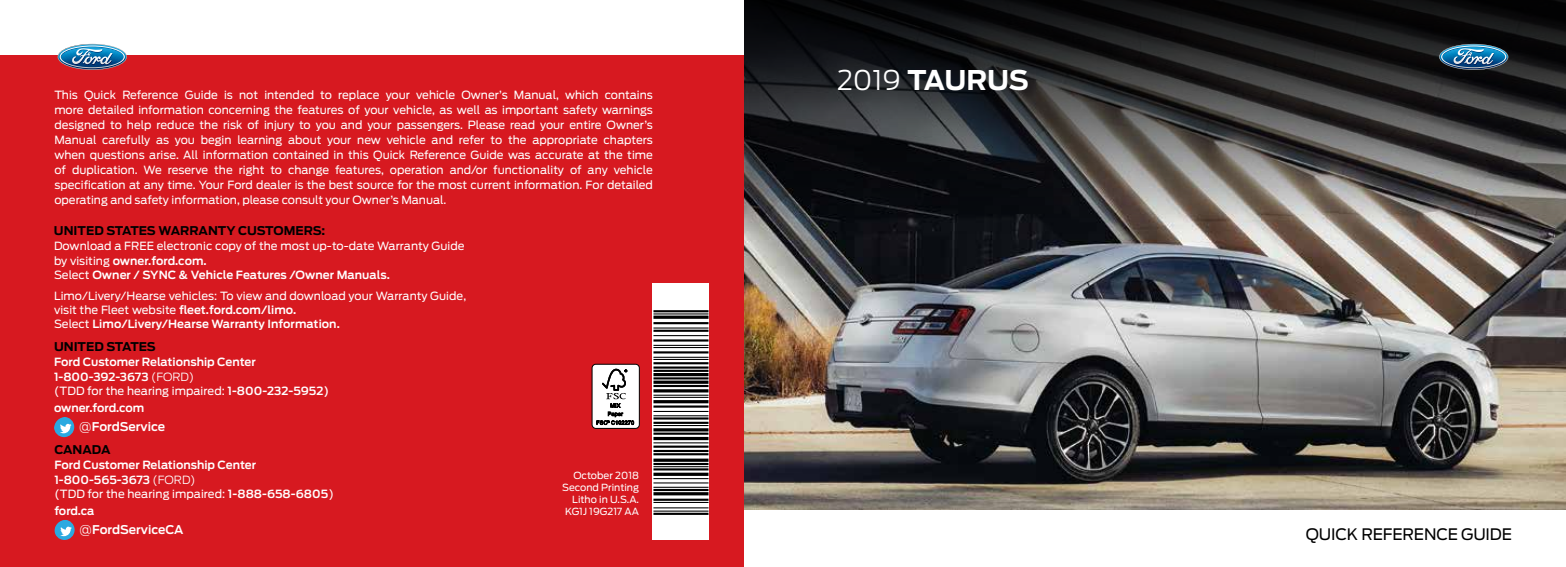
<style>
.page{position:relative;width:1566px;height:567px;background:#fff}
.page>*{position:absolute;margin:0;border:0;box-sizing:border-box;transform-origin:0 0}
.t1{font:700 27px "Ford Antenna";letter-spacing:-.01em;color:#fff}
.t2{font:15.75px "Ford Antenna";letter-spacing:-.01em;color:#000}
.t3{font:700 12px "Ford Antenna";color:#000}
.t4{font:600 12px "Ford Antenna";color:#fff}
.t5{font:11.25px/15px "Ford Antenna";color:#fff}
.t6{font:600 11.25px/14.9px "Ford Antenna";color:#fff}
.t7{font:9.75px/12px "Ford Antenna";color:#fff;text-align:right}
.s1{font-weight:600}
.s2{font-weight:300}
.s3{font-weight:400}
.s4{font-weight:500}
</style>
<div class="page">
<div style="left:0;top:56px;width:782px;height:511px;background:#d71920"></div>
<div style="left:592px;top:364px;width:47px;height:64px;background:#fff;border-radius:4px"></div>
<div style="left:592px;top:364px;width:48px;height:65px;border:1px solid #000;border-radius:4px"></div>
<svg style="left:597px;top:369px;width:37px;height:56px"></svg>
<img style="left:653px;top:284px;width:56px;height:256px">
<svg style="left:58px;top:44px;width:69px;height:26px"></svg>
<svg style="left:54px;top:417px;width:20px;height:20px"></svg>
<svg style="left:54px;top:520px;width:21px;height:20px"></svg>
<img style="left:744px;top:284px;width:822px;height:226px">
<svg style="left:744px;top:0;width:822px;height:284px;background:#3c3b3c"></svg>
<svg style="left:1439px;top:44px;width:69px;height:26px;background:#417595"></svg>
<div style="left:744px;top:510px;width:822px;height:57px;background:#fff"></div>
<p class="t5" style="left:54px;top:86px;width:600px;text-align:justify">This Quick Reference Guide is not intended to replace your vehicle Owner’s Manual, which contains more detailed information concerning the features of your vehicle, as well as important safety warnings designed to help reduce the risk of injury to you and your passengers. Please read your entire Owner’s Manual carefully as you begin learning about your new vehicle and refer to the appropriate chapters when questions arise. All information contained in this Quick Reference Guide was accurate at the time of duplication. We reserve the right to change features, operation and/or functionality of any vehicle specification at any time. Your Ford dealer is the best source for the most current information. For detailed operating and safety information, please consult your Owner’s Manual.</p>
<p class="t3" style="left:54px;top:220px;width:273px">UNITED STATES WARRANTY CUSTOMERS:</p>
<p class="t5" style="left:54px;top:238px;width:412px;line-height:14.2px">Download a FREE electronic copy of the most up-to-date Warranty Guide by visiting <span class="s1">owner.ford.com.<br></span>Select <span class="s1">Owner / SYNC &amp; Vehicle Features /Owner Manuals.</span></p>
<p class="t5" style="left:54px;top:287px;width:414px;line-height:14.2px">Limo/Livery/Hearse vehicles: To view and download your Warranty Guide, visit the Fleet website <span class="s1">fleet.ford.com/limo.<br></span>Select <span class="s1">Limo/Livery/Hearse Warranty Information.</span></p>
<p class="t3" style="left:54px;top:336px;width:103px">UNITED STATES</p>
<p class="t6" style="left:54px;top:353px;width:277px">Ford Customer Relationship Center<br>1-800-392-3673 <span class="s2">(FORD)<br></span><span class="s3">(TDD for the hearing impaired:</span> 1-800-232-5952<span class="s4">)</span></p>
<p class="t6" style="left:54px;top:400px;width:92px">owner.ford.com</p>
<p class="t4" style="left:79px;top:416px;width:88px"><span class="s2">@</span>FordService</p>
<p class="t3" style="left:54px;top:438px;width:58px">CANADA</p>
<p class="t6" style="left:54px;top:456px;width:281px">Ford Customer Relationship Center<br>1-800-565-3673 <span class="s2">(FORD)<br></span><span class="s3">(TDD for the hearing impaired:</span> 1-888-658-6805<span class="s3">)</span></p>
<p class="t6" style="left:54px;top:503px;width:42px">ford.ca</p>
<p class="t4" style="left:79px;top:519px;width:106px"><span class="s2">@</span>FordServiceCA</p>
<p class="t7" style="left:562px;top:468px;width:78px">October 2018<br>Second Printing<br>Litho in U.S.A.<br>KG1J 19G217 AA</p>
<h1 class="t1" style="left:837px;top:56px;width:193px"><span class="s2">2019</span> TAURUS</h1>
<h2 class="t2" style="left:1306px;top:521px;width:208px">QUICK REFERENCE GUIDE</h2>
</div>
